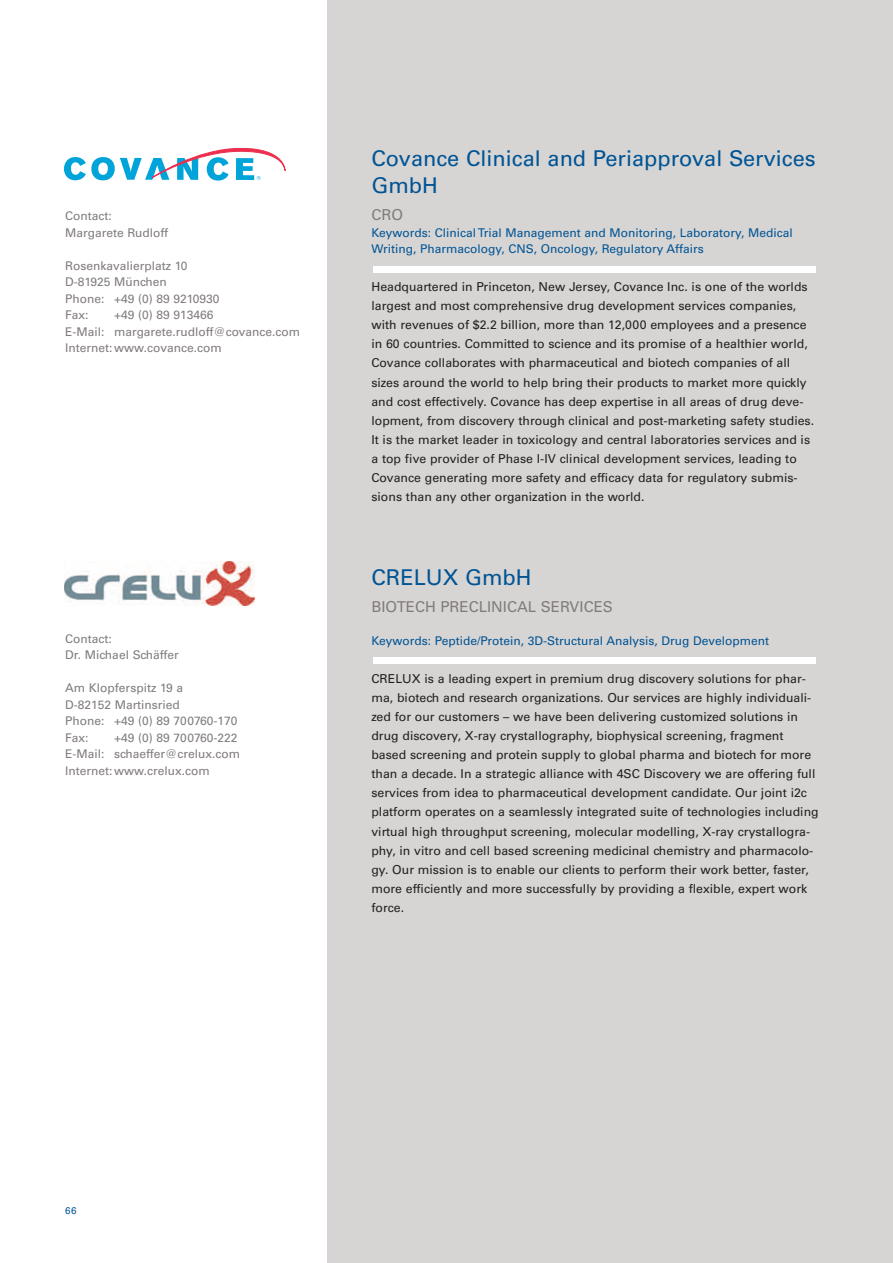
<style>
.page{position:relative;width:893px;height:1263px;background:#fff}
.page>*{position:absolute;margin:0;border:0;box-sizing:border-box;transform-origin:0 0}
.t1{font:21.75px/27px "Univers LT";color:#005495}
.t2{font:15px "Univers LT";color:#817c7b}
.t3{font:12.3px/19px "Univers LT";color:#231f20}
.t4{font:12px/16.5px "Univers LT";color:#817c7b}
.t5{font:12px/16.5px "Univers LT";color:#005495}
.t6{font:9.75px "Univers LT";color:#005495}
</style>
<div class="page">
<div style="left:327px;top:0;width:566px;height:1263px;background:#d7d5d3"></div>
<div style="left:373px;top:658px;width:442px;height:6px;background:#fff"></div>
<div style="left:373px;top:266px;width:442px;height:6px;background:#fff"></div>
<svg style="left:64px;top:148px;width:221px;height:33px"></svg>
<img style="left:64px;top:561px;width:190px;height:44px">
<p class="t4" style="left:65px;top:209px;width:104px">Contact:<br>Margarete Rudloff</p>
<p class="t4" style="left:65px;top:258px;width:156px">Rosenkavalierplatz 10<br>D-81925 München<br>Phone: +49 (0) 89 9210930<br>Fax:</p>
<p class="t4" style="left:65px;top:308px;width:237px;text-indent:49px">+49 (0) 89 913466<br>E-Mail: margarete.rudloff@covance.com<br>Internet:www.covance.com</p>
<p class="t4" style="left:65px;top:631px;width:115px">Contact:<br>Dr. Michael Schäffer</p>
<p class="t4" style="left:65px;top:681px;width:174px">Am Klopferspitz 19 a<br>D-82152 Martinsried<br>Phone: +49 (0) 89 700760-170<br>Fax:</p>
<p class="t4" style="left:65px;top:730px;width:176px;text-indent:49px">+49 (0) 89 700760-222<br>E-Mail: schaeffer@crelux.com<br>Internet:www.crelux.com</p>
<h1 class="t1" style="left:371px;top:147px;width:446px">Covance Clinical and Periapproval Services<br>GmbH</h1>
<p class="t2" style="left:371px;top:209px;width:33px">CRO</p>
<p class="t5" style="left:371px;top:225px;width:423px">Keywords: Clinical Trial Management and Monitoring, Laboratory, Medical<br>Writing, Pharmacology, CNS, Oncology, Regulatory Affairs</p>
<p class="t3" style="left:371px;top:278px;width:444px">Headquartered in Princeton, New Jersey, Covance Inc. is one of the worlds largest and most comprehensive drug development services companies, with revenues of $2.2 billion, more than 12,000 employees and a presence in 60 countries. Committed to science and its promise of a healthier world, Covance collaborates with pharmaceutical and biotech companies of all sizes around the world to help bring their products to market more quickly and cost effectively. Covance has deep expertise in all areas of drug deve&shy;lopment, from discovery through clinical and post-marketing safety studies.<br>It is the market leader in toxicology and central laboratories services and is a top five provider of Phase I-IV clinical development services, leading to Covance generating more safety and efficacy data for regulatory submis&shy;sions than any other organization in the world.</p>
<h1 class="t1" style="left:371px;top:566px;width:162px">CRELUX GmbH</h1>
<p class="t2" style="left:371px;top:601px;width:243px">BIOTECH PRECLINICAL SERVICES</p>
<p class="t5" style="left:371px;top:633px;width:399px">Keywords: Peptide/Protein, 3D-Structural Analysis, Drug Development</p>
<p class="t3" style="left:371px;top:670px;width:449px">CRELUX is a leading expert in premium drug discovery solutions for phar&shy;ma, biotech and research organizations. Our services are highly individuali&shy;zed for our customers – we have been delivering customized solutions in drug discovery, X-ray crystallography, biophysical screening, fragment based screening and protein supply to global pharma and biotech for more than a decade. In a strategic alliance with 4SC Discovery we are offering full services from idea to pharmaceutical development candidate. Our joint i2c platform operates on a seamlessly integrated suite of technologies including virtual high throughput screening, molecular modelling, X-ray crystallogra&shy;phy, in vitro and cell based screening medicinal chemistry and pharmacolo&shy;gy. Our mission is to enable our clients to perform their work better, faster, more efficiently and more successfully by providing a flexible, expert work force.</p>
<p class="t6" style="left:65px;top:1207px;width:13px">66</p>
</div>
